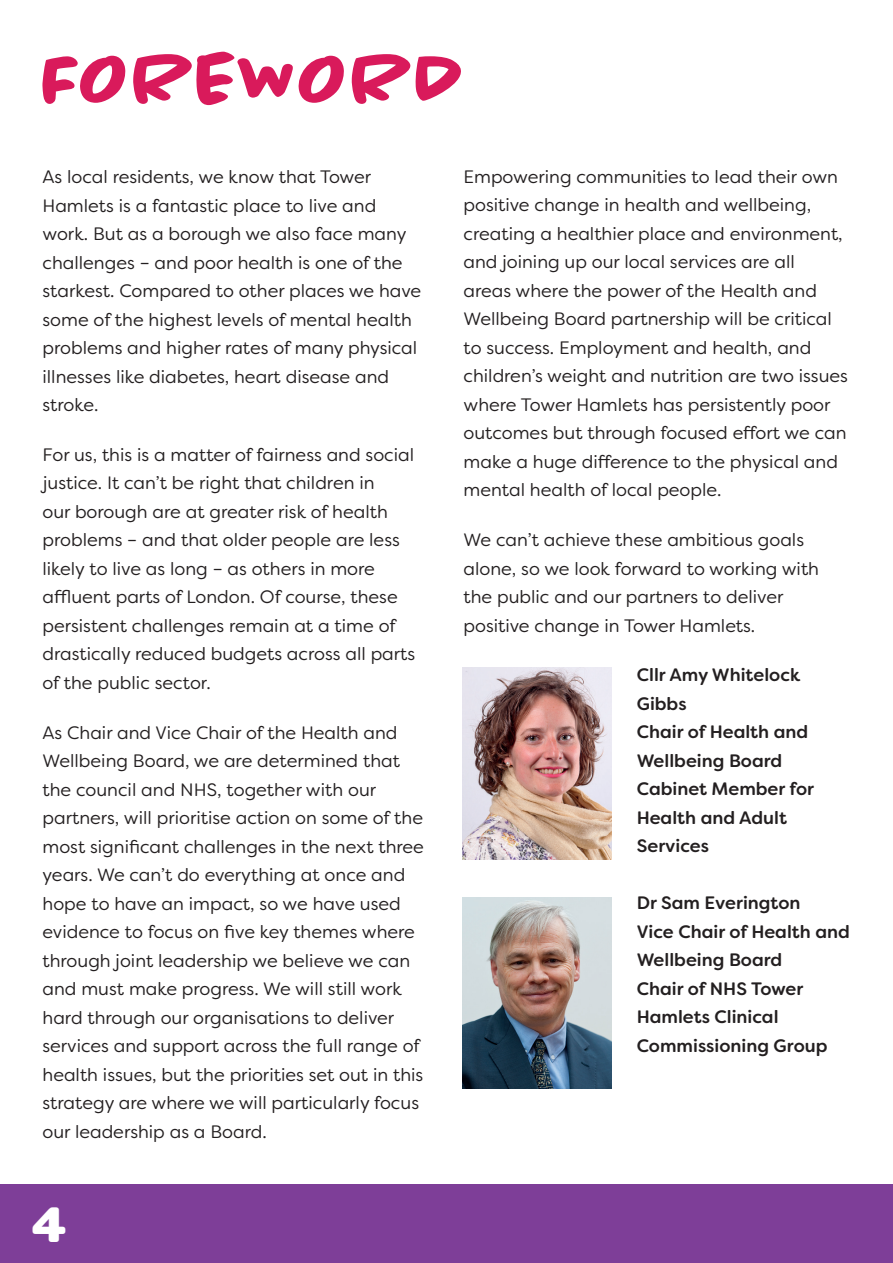
<style>
.page{position:relative;width:893px;height:1263px;background:#fff}
.page>*{position:absolute;margin:0;border:0;box-sizing:border-box;transform-origin:0 0}
.t1{font:700 79.5px "Chantal";color:#d91a5b}
.t2{font:800 49.5px "Filson Soft";color:#fff}
.t3{font:18px/28.5px "Filson Soft";color:#231f20}
.t4{font:500 18px/28.5px "Filson Soft";color:#231f20}
</style>
<div class="page">
<div style="left:0;top:1184px;width:893px;height:79px;background:#7e3e98"></div>
<img style="left:462px;top:668px;width:149px;height:191px">
<img style="left:462px;top:897px;width:149px;height:192px">
<h1 class="t1" style="left:43px;top:29px;width:427px">FOREWORD</h1>
<p class="t3" style="left:43px;top:162px;width:380px">As local residents, we know that Tower Hamlets is a fantastic place to live and work. But as a borough we also face many challenges – and poor health is one of the starkest. Compared to other places we have some of the highest levels of mental health problems and higher rates of many physical illnesses like diabetes, heart disease and stroke.</p>
<p class="t3" style="left:43px;top:440px;width:374px">For us, this is a matter of fairness and social justice. It can’t be right that children in<br>our borough are at greater risk of health problems – and that older people are less likely to live as long – as others in more affluent parts of London. Of course, these persistent challenges remain at a time of drastically reduced budgets across all parts of the public sector.</p>
<p class="t3" style="left:43px;top:718px;width:383px">As Chair and Vice Chair of the Health and Wellbeing Board, we are determined that the council and NHS, together with our partners, will prioritise action on some of the most significant challenges in the next three years. We can’t do everything at once and hope to have an impact, so we have used evidence to focus on five key themes where through joint leadership we believe we can and must make progress. We will still work hard through our organisations to deliver services and support across the full range of health issues, but the priorities set out in this strategy are where we will particularly focus our leadership as a Board.</p>
<h2 class="t2" style="left:32px;top:1192px;width:36px">4</h2>
<p class="t3" style="left:463px;top:162px;width:386px">Empowering communities to lead their own positive change in health and wellbeing, creating a healthier place and environment, and joining up our local services are all<br>areas where the power of the Health and Wellbeing Board partnership will be critical to success. Employment and health, and children’s weight and nutrition are two issues where Tower Hamlets has persistently poor outcomes but through focused effort we can make a huge difference to the physical and mental health of local people.</p>
<p class="t3" style="left:463px;top:525px;width:357px">We can’t achieve these ambitious goals alone, so we look forward to working with the public and our partners to deliver positive change in Tower Hamlets.</p>
<p class="t4" style="left:637px;top:661px;width:179px">Cllr Amy Whitelock<br>Gibbs<br>Chair of Health and<br>Wellbeing Board<br>Cabinet Member for<br>Health and Adult<br>Services</p>
<p class="t4" style="left:637px;top:889px;width:215px">Dr Sam Everington<br>Vice Chair of Health and<br>Wellbeing Board<br>Chair of NHS Tower<br>Hamlets Clinical<br>Commissioning Group</p>
</div>
